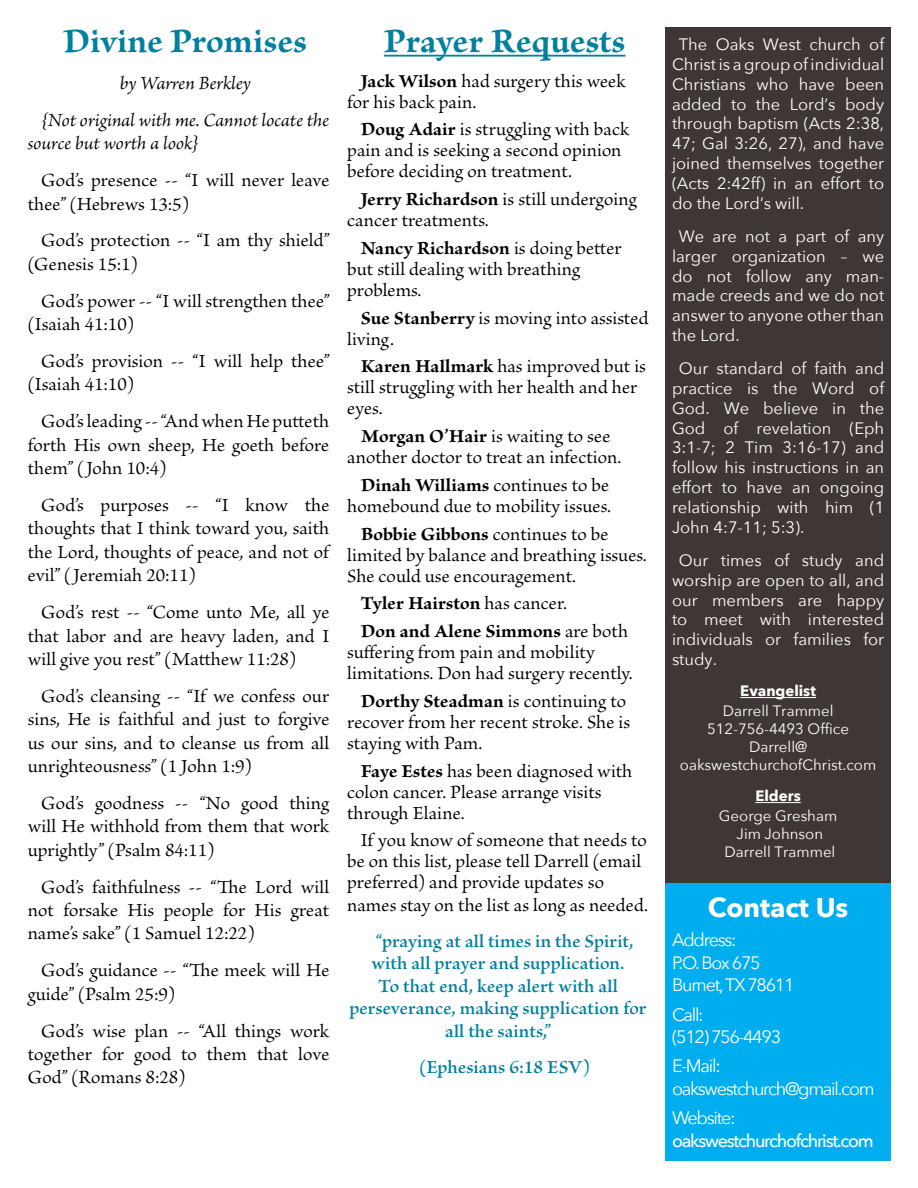
<style>
.page{position:relative;width:918px;height:1188px;background:#fff}
.page>*{position:absolute;margin:0;border:0;box-sizing:border-box;transform-origin:0 0}
.t1{font:700 36px "Brioso Pro";letter-spacing:.005em;color:#00809f}
.t2{font:700 27px "Avenir Next";color:#fff}
.t3{font:19.5px/23.4px "Brioso Pro";letter-spacing:.005em;color:#000}
.t4{font:600 19.5px "Brioso Pro";letter-spacing:.005em;color:#00809f}
.t5{font:italic 19.5px/36.9px "Brioso Pro";color:#000;text-align:center}
.t6{font:700 19.5px/27.8px "Brioso Pro";letter-spacing:.005em;color:#000}
.t7{font:18px/22.5px "Avenir Next";letter-spacing:-.07em;color:#fff}
.t8{font:500 18px "Avenir Next";letter-spacing:-.07em;color:#fff}
.t9{font:16.5px/19.8px "Avenir Next";color:#fff;text-align:justify}
.t10{font:15px/18px "Avenir Next";color:#fff;text-align:center}
.t11{font:700 15px "Avenir Next";color:#fff}
.s1{font-weight:700}
.s2{font-weight:400}
</style>
<div class="page">
<div style="left:665px;top:27px;width:226px;height:856px;background:#3f3735"></div>
<hr style="left:740px;top:697px;width:76px;height:1px;background:#fff">
<hr style="left:755px;top:802px;width:46px;height:1px;background:#fff">
<hr style="left:384px;top:55px;width:242px;height:2px;background:#00809f">
<div style="left:665px;top:883px;width:226px;height:278px;background:#00aeef"></div>
<h1 class="t1" style="left:63px;top:22px;width:245px">Divine Promises</h1>
<p class="t5" style="left:41px;top:64px;width:289px">by Warren Berkley<br>{Not original with me. Cannot locate the</p>
<p class="t5" style="left:28px;top:124px;width:173px">source but worth a look}</p>
<p class="t3" style="left:28px;top:170px;width:303px;text-indent:13px">God’s presence -- “I will never leave thee” (Hebrews 13:5)</p>
<p class="t3" style="left:28px;top:230px;width:304px;text-indent:13px">God’s protection -- “I am thy shield” (Genesis 15:1)</p>
<p class="t3" style="left:28px;top:290px;width:304px;text-indent:13px">God’s power -- “I will strengthen thee” (Isaiah 41:10)</p>
<p class="t3" style="left:28px;top:350px;width:304px;text-indent:13px">God’s provision -- “I will help thee” (Isaiah 41:10)</p>
<p class="t3" style="left:28px;top:411px;width:303px;text-align:justify;text-indent:13px">God’s leading -- “And when He putteth forth His own sheep, He goeth before them” (John 10:4)</p>
<p class="t3" style="left:28px;top:494px;width:303px;text-align:justify;text-indent:13px">God’s purposes -- “I know the thoughts that I think toward you, saith the Lord, thoughts of peace, and not of evil” (Jeremiah 20:11)</p>
<p class="t3" style="left:28px;top:601px;width:303px;text-align:justify;text-indent:13px">God’s rest -- “Come unto Me, all ye that labor and are heavy laden, and I will give you rest” (Matthew 11:28)</p>
<p class="t3" style="left:28px;top:685px;width:303px;text-align:justify;text-indent:13px">God’s cleansing -- “If we confess our sins, He is faithful and just to forgive us our sins, and to cleanse us from all unrighteousness” (1 John 1:9)</p>
<p class="t3" style="left:28px;top:792px;width:303px;text-align:justify;text-indent:13px">God’s goodness -- “No good thing will He withhold from them that work uprightly” (Psalm 84:11)</p>
<p class="t3" style="left:28px;top:876px;width:303px;text-align:justify;text-indent:13px">God’s faithfulness -- “The Lord will not forsake His people for His great name’s sake” (1 Samuel 12:22)</p>
<p class="t3" style="left:28px;top:960px;width:303px;text-indent:13px">God’s guidance -- “The meek will He guide” (Psalm 25:9)</p>
<p class="t3" style="left:28px;top:1020px;width:303px;text-align:justify;text-indent:13px">God’s wise plan -- “All things work together for good to them that love God” (Romans 8:28)</p>
<h1 class="t1" style="left:384px;top:22px;width:243px">Prayer Requests</h1>
<p class="t3" style="left:347px;top:71px;width:280px;line-height:21px;text-indent:13px"><span class="s1">Jack Wilson</span> had surgery this week for his back pain.</p>
<p class="t3" style="left:347px;top:120px;width:284px;line-height:21px;text-indent:13px"><span class="s1">Doug Adair</span> is struggling with back pain and is seeking a second opinion before deciding on treatment.</p>
<p class="t3" style="left:347px;top:190px;width:291px;line-height:21px;text-indent:13px"><span class="s1">Jerry Richardson</span> is still undergoing cancer treatments.</p>
<p class="t3" style="left:347px;top:238px;width:276px;line-height:21px;text-indent:13px"><span class="s1">Nancy Richardson</span> is doing better but still dealing with breathing problems.</p>
<p class="t3" style="left:347px;top:308px;width:303px;line-height:21px;text-indent:13px"><span class="s1">Sue Stanberry</span> is moving into assisted living.</p>
<p class="t3" style="left:347px;top:357px;width:300px;line-height:21px;text-indent:13px"><span class="s1">Karen Hallmark</span> has improved but is still struggling with her health and her eyes.</p>
<p class="t3" style="left:347px;top:427px;width:276px;line-height:21px;text-align:center"><span class="s1">Morgan O’Hair</span> is waiting to see another doctor to treat an infection.</p>
<p class="t3" style="left:347px;top:475px;width:265px;line-height:21px;text-align:center"><span class="s1">Dinah Williams</span> continues to be homebound due to mobility issues.</p>
<p class="t3" style="left:347px;top:524px;width:301px;line-height:21px;text-indent:13px"><span class="s1">Bobbie Gibbons</span> continues to be limited by balance and breathing issues.<br>She could use encouragement.</p>
<p class="t6" style="left:361px;top:591px;width:269px">Tyler Hairston <span class="s2">has cancer.<br></span>Don and Alene Simmons <span class="s2">are both</span></p>
<p class="t3" style="left:347px;top:643px;width:287px;line-height:21px">suffering from pain and mobility limitations. Don had surgery recently.</p>
<p class="t3" style="left:347px;top:691px;width:284px;line-height:21px;text-indent:13px"><span class="s1">Dorthy Steadman</span> is continuing to recover from her recent stroke. She is staying with Pam.</p>
<p class="t3" style="left:347px;top:761px;width:287px;line-height:21px;text-indent:13px"><span class="s1">Faye Estes</span> has been diagnosed with colon cancer. Please arrange visits through Elaine.</p>
<p class="t3" style="left:347px;top:831px;width:302px;line-height:21.5px;text-indent:13px">If you know of someone that needs to be on this list, please tell Darrell (email preferred) and provide updates so names stay on the list as long as needed.</p>
<p class="t4" style="left:376px;top:930px;width:259px">“praying at all times in the Spirit,</p>
<p class="t4" style="left:372px;top:953px;width:254px">with all prayer and supplication.</p>
<p class="t4" style="left:378px;top:975px;width:241px">To that end, keep alert with all</p>
<p class="t4" style="left:349px;top:998px;width:299px">perseverance, making supplication for</p>
<p class="t4" style="left:445px;top:1020px;width:108px">all the saints,”</p>
<p class="t4" style="left:420px;top:1056px;width:172px">(Ephesians 6:18 ESV)</p>
<p class="t9" style="left:672px;top:34px;width:214px;text-indent:7px">The Oaks West church of Christ is a group of individual Christians who have been added to the Lord’s body through baptism (Acts 2:38, 47; Gal 3:26, 27), and have joined themselves together (Acts 2:42ff) in an effort to do the Lord’s will.</p>
<p class="t9" style="left:672px;top:226px;width:214px;text-indent:7px">We are not a part of any larger organization – we do not follow any man&shy;made creeds and we do not answer to anyone other than the Lord.</p>
<p class="t9" style="left:672px;top:358px;width:214px;text-indent:7px">Our standard of faith and practice is the Word of God. We believe in the God of revelation (Eph 3:1-7; 2 Tim 3:16-17) and follow his instructions in an effort to have an ongoing relationship with him (1<br>John 4:7-11; 5:3).</p>
<p class="t9" style="left:672px;top:550px;width:214px;text-indent:7px">Our times of study and worship are open to all, and our members are happy to meet with interested individuals or families for study.</p>
<p class="t11" style="left:740px;top:678px;width:77px">Evangelist</p>
<p class="t10" style="left:680px;top:701px;width:198px">Darrell Trammel<br>512-756-4493 Office<br>Darrell@ oakswestchurchofChrist.com</p>
<p class="t11" style="left:755px;top:783px;width:47px">Elders</p>
<p class="t10" style="left:719px;top:806px;width:120px">George Gresham<br>Jim Johnson<br>Darrell Trammel</p>
<h2 class="t2" style="left:708px;top:884px;width:142px">Contact Us</h2>
<p class="t7" style="left:672px;top:928px;width:124px">Address:<br>P.O. Box 675<br>Burnet,TX 78611</p>
<p class="t7" style="left:672px;top:1002px;width:111px">Call:<br>(512) 756-4493</p>
<p class="t7" style="left:672px;top:1054px;width:204px">E-Mail: oakswestchurch@gmail.com</p>
<p class="t7" style="left:672px;top:1106px;width:65px">Website:</p>
<p class="t8" style="left:672px;top:1125px;width:203px">oakswestchurchofchrist.com</p>
</div>
